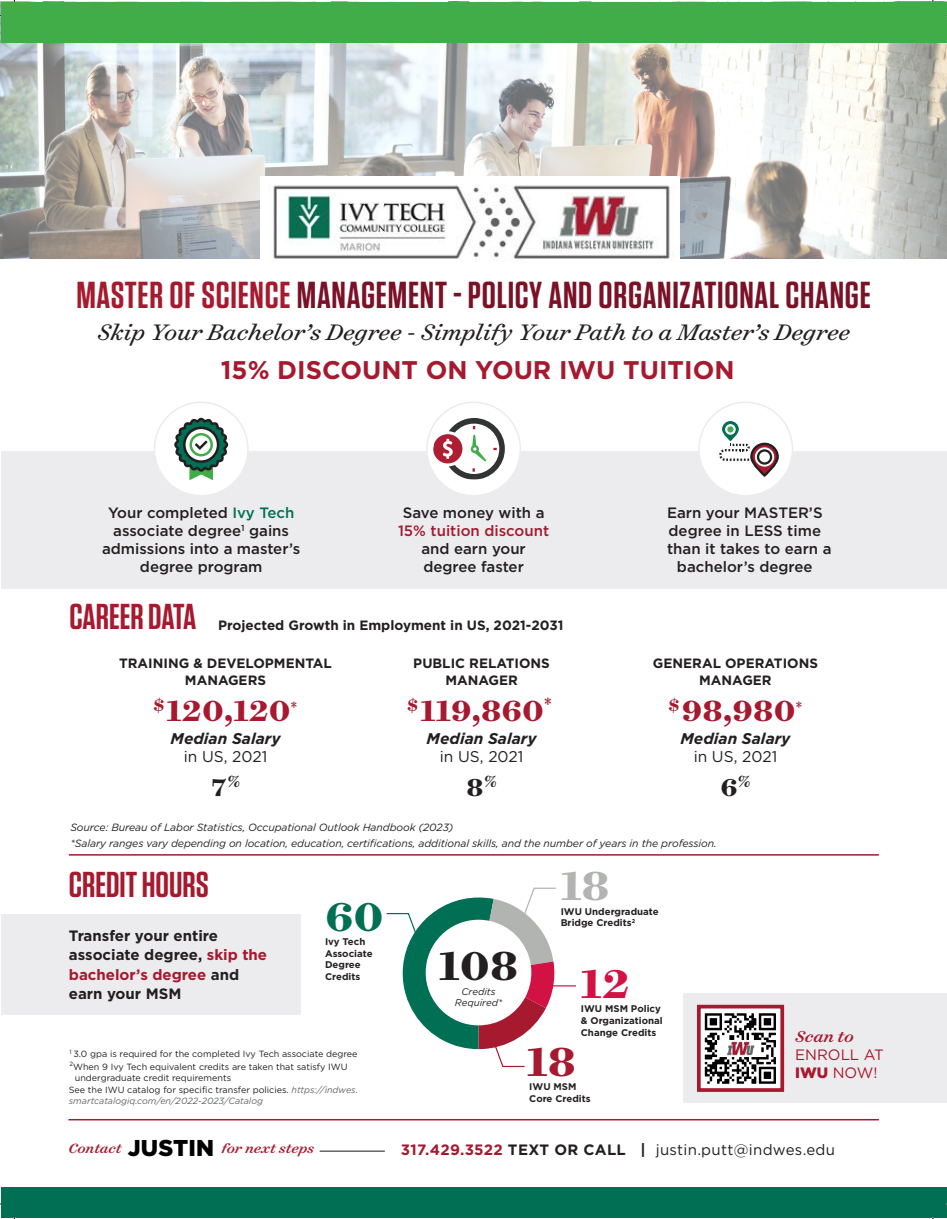
<style>
.page{position:relative;width:947px;height:1219px;background:#fff}
.page>*{position:absolute;margin:0;border:0;box-sizing:border-box;transform-origin:0 0}
.t1{font:700 45.6px "Surveyor Text";color:#231f20}
.t2{font:700 45.6px "Surveyor Text";color:#006f53}
.t3{font:700 45.6px "Surveyor Text";color:#b2b4b2}
.t4{font:700 45.6px "Surveyor Text";color:#a6192e}
.t5{font:700 45.6px "Surveyor Text";color:#d11242}
.t6{font:600 37.5px "Tungsten";letter-spacing:.02em;color:#7a1126}
.t7{font:600 36px "Tungsten";color:#a6192e}
.t8{font:700 33px "Surveyor Text";color:#a6192e}
.t9{font:700 27.6px "Surveyor Text";color:#231f20}
.t10{font:italic 25.5px "Surveyor Text";color:#231f20}
.t11{font:700 25.5px "Gotham";color:#a6192e}
.t12{font:italic 500 18px "Surveyor Text";letter-spacing:-.005em;color:#a6192e}
.t13{font:italic 700 15.6px "Gotham";color:#231f20}
.t14{font:15.6px "Gotham";color:#231f20}
.t15{font:italic 500 15.3px "Surveyor Text";letter-spacing:-.005em;color:#a6192e}
.t16{font:500 15px/18px "Gotham";color:#231f20;text-align:center}
.t17{font:700 15px/19.5px "Gotham";color:#231f20}
.t18{font:15px "Gotham";letter-spacing:.02em;color:#231f20}
.t19{font:500 15px "Gotham";color:#a6192e}
.t20{font:15px/18px "Gotham";color:#a6192e}
.t21{font:700 13.5px/17.2px "Gotham";color:#231f20;text-align:center}
.t22{font:italic 10.5px "Gotham";letter-spacing:-.01em;color:#231f20}
.t23{font:700 9.6px/11.6px "Gotham";color:#231f20}
.t24{font:italic 9.6px/11.6px "Gotham";color:#231f20;text-align:center}
.t25{font:9px/12.6px "Gotham";color:#231f20}
.t26{font:italic 9px/10.8px "Gotham";color:#626466}
.s1{color:#a6192e}
.s2{color:#006f53}
.s3{font-style:normal;color:#231f20}
.s4{font-weight:900}
.s5{font-family:"Gotham";font-weight:900;font-style:normal;font-size:22.95px;color:#010101}
.s6{font-weight:700;color:#a6192e}
.s7{font-weight:700}
</style>
<div class="page">
<div style="left:1px;top:914px;width:299px;height:100px;background:#ececee"></div>
<div style="left:683px;top:993px;width:263px;height:110px;background:#ececee"></div>
<img style="left:1px;top:43px;width:945px;height:215px">
<div style="left:1px;top:2px;width:945px;height:41px;background:#41ad49"></div>
<div style="left:1px;top:1186px;width:945px;height:31px;background:#006f53"></div>
<hr style="left:69px;top:854px;width:809px;height:1px;background:#a6192e">
<hr style="left:68px;top:1118px;width:810px;height:2px;background:#a6192e">
<div style="left:697px;top:1004px;width:87px;height:87px;background:#fff;border:4px solid #a6192e"></div>
<svg style="left:386px;top:887px;width:171px;height:180px"></svg>
<hr style="left:543px;top:985px;width:33px;height:1px;background:#d11242">
<img style="left:704px;top:1013px;width:72px;height:71px">
<div style="left:1px;top:451px;width:945px;height:138px;background:#ececee"></div>
<div style="left:154px;top:402px;width:94px;height:94px;background:#fff;border-radius:50%"></div>
<div style="left:154px;top:401px;width:95px;height:95px;border:2px solid #ececee;border-radius:50%"></div>
<div style="left:699px;top:402px;width:93px;height:94px;background:#fff;border-radius:50%"></div>
<div style="left:698px;top:401px;width:95px;height:95px;border:2px solid #ececee;border-radius:50%"></div>
<svg style="left:174px;top:418px;width:54px;height:62px"></svg>
<svg style="left:722px;top:421px;width:16px;height:20px"></svg>
<svg style="left:719px;top:442px;width:59px;height:35px"></svg>
<svg style="left:725px;top:424px;width:10px;height:11px"></svg>
<svg style="left:427px;top:402px;width:93px;height:93px"></svg>
<hr style="left:319px;top:1150px;width:66px;height:1px;background:#626466">
<img style="left:260px;top:177px;width:419px;height:85px">
<h2 class="t6" style="left:76px;top:275px;width:796px"><span class="s1">MASTER OF SCIENCE</span> MANAGEMENT - POLICY AND ORGANIZATIONAL CHANGE</h2>
<h3 class="t10" style="left:97px;top:315px;width:754px">Skip Your Bachelor’s Degree - Simplify Your Path to a Master’s Degree</h3>
<h3 class="t11" style="left:221px;top:353px;width:515px">15% DISCOUNT ON YOUR IWU TUITION</h3>
<p class="t16" style="left:102px;top:503px;width:200px">Your completed <span class="s2">Ivy Tech </span>associate degree<sup>1</sup> gains admissions into a master’s degree program</p>
<p class="t16" style="left:403px;top:503px;width:143px">Save money with a</p>
<p class="t19" style="left:398px;top:520px;width:153px">15% tuition discount</p>
<p class="t16" style="left:421px;top:539px;width:106px;text-align:left">and earn your degree faster</p>
<h3 class="t7" style="left:69px;top:597px;width:128px">CAREER DATA</h3>
<p class="t21" style="left:218px;top:617px;width:347px">Projected Growth in Employment in US, 2021-2031</p>
<p class="t21" style="left:119px;top:654px;width:214px">TRAINING &amp; DEVELOPMENTAL<br>MANAGERS</p>
<p class="t21" style="left:413px;top:654px;width:138px">PUBLIC RELATIONS<br>MANAGER</p>
<h3 class="t8" style="left:153px;top:689px;width:146px"><sup>$</sup>120,120<sup>*</sup></h3>
<h3 class="t8" style="left:407px;top:689px;width:146px"><sup>$</sup>119,860<sup>*</sup></h3>
<p class="t13" style="left:170px;top:729px;width:111px">Median Salary</p>
<p class="t14" style="left:184px;top:747px;width:85px">in US, 2021</p>
<h3 class="t9" style="left:211px;top:769px;width:31px">7<sup>%</sup></h3>
<p class="t13" style="left:426px;top:729px;width:111px">Median Salary</p>
<p class="t14" style="left:440px;top:747px;width:85px">in US, 2021</p>
<h3 class="t9" style="left:466px;top:769px;width:32px">8<sup>%</sup></h3>
<p class="t22" style="left:70px;top:820px;width:384px">Source: Bureau of Labor Statistics, Occupational Outlook Handbook (2023)</p>
<p class="t16" style="left:667px;top:503px;width:166px">Earn your MASTER’S degree in LESS time than it takes to earn a bachelor’s degree</p>
<p class="t21" style="left:653px;top:654px;width:166px">GENERAL OPERATIONS<br>MANAGER</p>
<h3 class="t8" style="left:668px;top:689px;width:135px"><sup>$</sup>98,980<sup>*</sup></h3>
<p class="t13" style="left:680px;top:729px;width:111px">Median Salary</p>
<p class="t14" style="left:693px;top:747px;width:85px">in US, 2021</p>
<h3 class="t9" style="left:720px;top:769px;width:32px">6<sup>%</sup></h3>
<p class="t22" style="left:70px;top:836px;width:648px">*Salary ranges vary depending on location, education, certifications, additional skills, and the number of years in the profession.</p>
<h3 class="t7" style="left:69px;top:865px;width:141px">CREDIT HOURS</h3>
<p class="t17" style="left:69px;top:925px;width:200px">Transfer your entire associate degree, <span class="s1">skip the bachelor’s degree</span> and earn your MSM</p>
<h1 class="t2" style="left:325px;top:886px;width:60px">60</h1>
<p class="t23" style="left:325px;top:935px;width:49px">Ivy Tech<br>Associate<br>Degree<br>Credits</p>
<p class="t25" style="left:69px;top:1047px;width:290px"><sup>1</sup> 3.0 gpa is required for the completed Ivy Tech associate degree<br><sup>2</sup>When 9 Ivy Tech equivalent credits are taken that satisfy IWU</p>
<p class="t25" style="left:75px;top:1070px;width:158px">undergraduate credit requirements</p>
<p class="t26" style="left:69px;top:1084px;width:290px"><span class="s3">See the IWU catalog for specific transfer policies.</span> https://indwes. smartcatalogiq.com/en/2022-2023/Catalog</p>
<h1 class="t1" style="left:439px;top:936px;width:81px">108</h1>
<p class="t24" style="left:455px;top:985px;width:49px">Credits<br>Required*</p>
<h1 class="t3" style="left:560px;top:856px;width:51px">18</h1>
<p class="t23" style="left:560px;top:905px;width:99px">IWU Undergraduate<br>Bridge Credits<sup>2</sup></p>
<h1 class="t5" style="left:581px;top:954px;width:50px">12</h1>
<p class="t23" style="left:581px;top:1003px;width:83px">IWU MSM Policy &amp; Organizational<br>Change Credits</p>
<h1 class="t4" style="left:527px;top:1031px;width:51px">18</h1>
<p class="t23" style="left:529px;top:1080px;width:63px">IWU MSM<br>Core Credits</p>
<p class="t12" style="left:795px;top:1024px;width:60px">Scan to</p>
<p class="t20" style="left:795px;top:1045px;width:90px">ENROLL AT<br><span class="s4">IWU</span> NOW!</p>
<p class="t15" style="left:68px;top:1138px;width:247px">Contact <span class="s5">JUSTIN</span> for next steps</p>
<p class="t18" style="left:401px;top:1140px;width:436px"><span class="s6">317.429.3522</span> <span class="s7">TEXT OR CALL |</span> justin.putt@indwes.edu</p>
</div>
